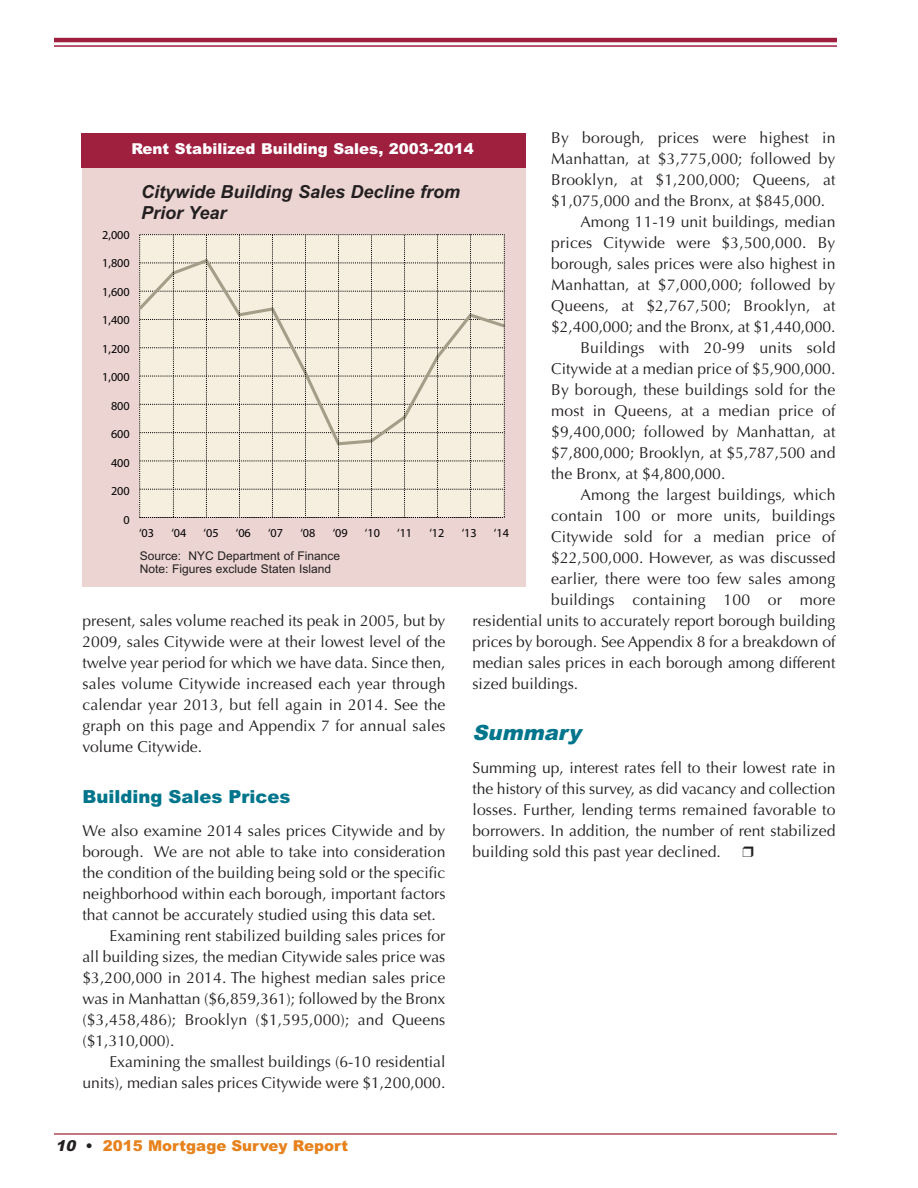
<style>
.page{position:relative;width:918px;height:1188px;background:#fff}
.page>*{position:absolute;margin:0;border:0;box-sizing:border-box;transform-origin:0 0}
.t1{font:italic 900 21px "Arial";color:#00758c}
.t2{font:italic 700 18px/21px "Arial";color:#231f20}
.t3{font:900 18px "Arial";color:#00758c}
.t4{font:15.75px/21px "Optima";color:#231f20;text-align:justify}
.t5{font:900 15px "Arial";color:#fff}
.t6{font:900 15px "Arial";color:#e6811b}
.t7{font:12.15px "Myriad Pro";color:#000}
.t8{font:12px/13.5px "Arial";color:#231f20}
.s1{font-style:italic;color:#231f20}
.s2{color:#231f20}
</style>
<div class="page">
<hr style="left:54px;top:1133px;width:783px;height:2px;background:#ad4c57">
<hr style="left:54px;top:38px;width:783px;height:4px;background:#9f1f3f">
<hr style="left:54px;top:45px;width:783px;height:2px;background:#9f1f3f">
<div style="left:83px;top:165px;width:443px;height:421px;background:#ebd4d1"></div>
<svg style="left:139px;top:234px;width:366px;height:284px;background:#ebe3d5"></svg>
<div style="left:81px;top:134px;width:445px;height:34px;background:#9f1f3f"></div>
<p class="t4" style="left:551px;top:128px;width:286px">By borough, prices were highest in</p>
<p class="t4" style="left:551px;top:149px;width:286px">Manhattan, at $3,775,000; followed by</p>
<p class="t4" style="left:551px;top:170px;width:286px">Brooklyn, at $1,200,000; Queens, at</p>
<p class="t4" style="left:551px;top:191px;width:276px">$1,075,000 and the Bronx, at $845,000.</p>
<p class="t4" style="left:580px;top:212px;width:256px">Among 11-19 unit buildings, median</p>
<p class="t4" style="left:551px;top:233px;width:286px">prices Citywide were $3,500,000. By</p>
<p class="t4" style="left:551px;top:254px;width:286px">borough, sales prices were also highest in</p>
<p class="t4" style="left:551px;top:275px;width:286px">Manhattan, at $7,000,000; followed by</p>
<p class="t4" style="left:551px;top:296px;width:286px">Queens, at $2,767,500; Brooklyn, at</p>
<p class="t4" style="left:551px;top:317px;width:286px">$2,400,000; and the Bronx, at $1,440,000.</p>
<p class="t4" style="left:580px;top:338px;width:256px">Buildings with 20-99 units sold</p>
<p class="t4" style="left:551px;top:359px;width:286px">Citywide at a median price of $5,900,000.</p>
<p class="t4" style="left:551px;top:380px;width:286px">By borough, these buildings sold for the</p>
<p class="t4" style="left:551px;top:401px;width:286px">most in Queens, at a median price of</p>
<p class="t4" style="left:551px;top:422px;width:286px">$9,400,000; followed by Manhattan, at</p>
<p class="t4" style="left:551px;top:443px;width:286px">$7,800,000; Brooklyn, at $5,787,500 and</p>
<p class="t4" style="left:551px;top:464px;width:176px">the Bronx, at $4,800,000.</p>
<p class="t4" style="left:580px;top:485px;width:256px">Among the largest buildings, which</p>
<p class="t4" style="left:551px;top:506px;width:286px">contain 100 or more units, buildings</p>
<p class="t4" style="left:551px;top:527px;width:286px">Citywide sold for a median price of</p>
<p class="t4" style="left:551px;top:548px;width:286px">$22,500,000. However, as was discussed</p>
<p class="t4" style="left:551px;top:569px;width:286px">earlier, there were too few sales among</p>
<p class="t4" style="left:551px;top:590px;width:286px">buildings containing 100 or more</p>
<p class="t4" style="left:472px;top:611px;width:365px">residential units to accurately report borough building</p>
<p class="t4" style="left:472px;top:632px;width:365px">prices by borough. See Appendix 8 for a breakdown of</p>
<p class="t4" style="left:472px;top:653px;width:364px">median sales prices in each borough among different</p>
<p class="t4" style="left:472px;top:674px;width:107px">sized buildings.</p>
<h1 class="t1" style="left:472px;top:721px;width:110px">Summary</h1>
<p class="t4" style="left:472px;top:758px;width:365px">Summing up, interest rates fell to their lowest rate in the history of this survey, as did vacancy and collection losses. Further, lending terms remained favorable to borrowers. In addition, the number of rent stabilized building sold this past year declined.</p>
<p class="t5" style="left:131px;top:140px;width:344px">Rent Stabilized Building Sales, 2003-2014</p>
<p class="t2" style="left:141px;top:181px;width:321px">Citywide Building Sales Decline from<br>Prior Year</p>
<p class="t7" style="left:102px;top:230px;width:29px">2,000</p>
<p class="t7" style="left:102px;top:259px;width:29px">1,800</p>
<p class="t7" style="left:102px;top:287px;width:29px">1,600</p>
<p class="t7" style="left:102px;top:316px;width:29px">1,400</p>
<p class="t7" style="left:102px;top:344px;width:29px">1,200</p>
<p class="t7" style="left:102px;top:373px;width:29px">1,000</p>
<p class="t7" style="left:111px;top:401px;width:20px">800</p>
<p class="t7" style="left:111px;top:430px;width:20px">600</p>
<p class="t7" style="left:111px;top:458px;width:20px">400</p>
<p class="t7" style="left:111px;top:487px;width:20px">200</p>
<p class="t7" style="left:124px;top:515px;width:8px">0</p>
<p class="t7" style="left:139px;top:528px;width:17px">‘03</p>
<p class="t7" style="left:429px;top:528px;width:17px">‘12</p>
<p class="t7" style="left:462px;top:528px;width:17px">‘13</p>
<p class="t7" style="left:494px;top:528px;width:17px">‘14</p>
<p class="t7" style="left:171px;top:528px;width:17px">‘04</p>
<p class="t7" style="left:204px;top:528px;width:17px">‘05</p>
<p class="t7" style="left:236px;top:528px;width:17px">‘06</p>
<p class="t7" style="left:268px;top:528px;width:17px">‘07</p>
<p class="t7" style="left:300px;top:528px;width:17px">‘08</p>
<p class="t7" style="left:333px;top:528px;width:17px">‘09</p>
<p class="t7" style="left:365px;top:528px;width:17px">‘10</p>
<p class="t7" style="left:397px;top:528px;width:17px">‘11</p>
<p class="t8" style="left:140px;top:549px;width:202px">Source: NYC Department of Finance<br>Note: Figures exclude Staten Island</p>
<p class="t4" style="left:82px;top:611px;width:365px">present, sales volume reached its peak in 2005, but by 2009, sales Citywide were at their lowest level of the twelve year period for which we have data. Since then, sales volume Citywide increased each year through calendar year 2013, but fell again in 2014. See the graph on this page and Appendix 7 for annual sales volume Citywide.</p>
<p class="t3" style="left:82px;top:787px;width:210px">Building Sales Prices</p>
<p class="t4" style="left:82px;top:821px;width:364px">We also examine 2014 sales prices Citywide and by</p>
<p class="t4" style="left:82px;top:842px;width:364px">borough. We are not able to take into consideration</p>
<p class="t4" style="left:82px;top:863px;width:364px">the condition of the building being sold or the specific</p>
<p class="t4" style="left:82px;top:884px;width:364px">neighborhood within each borough, important factors</p>
<p class="t4" style="left:82px;top:905px;width:355px">that cannot be accurately studied using this data set.</p>
<p class="t4" style="left:109px;top:926px;width:338px">Examining rent stabilized building sales prices for</p>
<p class="t4" style="left:82px;top:947px;width:364px">all building sizes, the median Citywide sales price was</p>
<p class="t4" style="left:82px;top:968px;width:364px">$3,200,000 in 2014. The highest median sales price</p>
<p class="t4" style="left:82px;top:989px;width:364px">was in Manhattan ($6,859,361); followed by the Bronx</p>
<p class="t4" style="left:82px;top:1010px;width:364px">($3,458,486); Brooklyn ($1,595,000); and Queens</p>
<p class="t4" style="left:82px;top:1031px;width:93px">($1,310,000).</p>
<p class="t4" style="left:109px;top:1052px;width:338px">Examining the smallest buildings (6-10 residential</p>
<p class="t4" style="left:82px;top:1073px;width:365px">units), median sales prices Citywide were $1,200,000.</p>
<p class="t6" style="left:55px;top:1137px;width:294px"><span class="s1">10</span> <span class="s2">•</span> 2015 Mortgage Survey Report</p>
</div>
